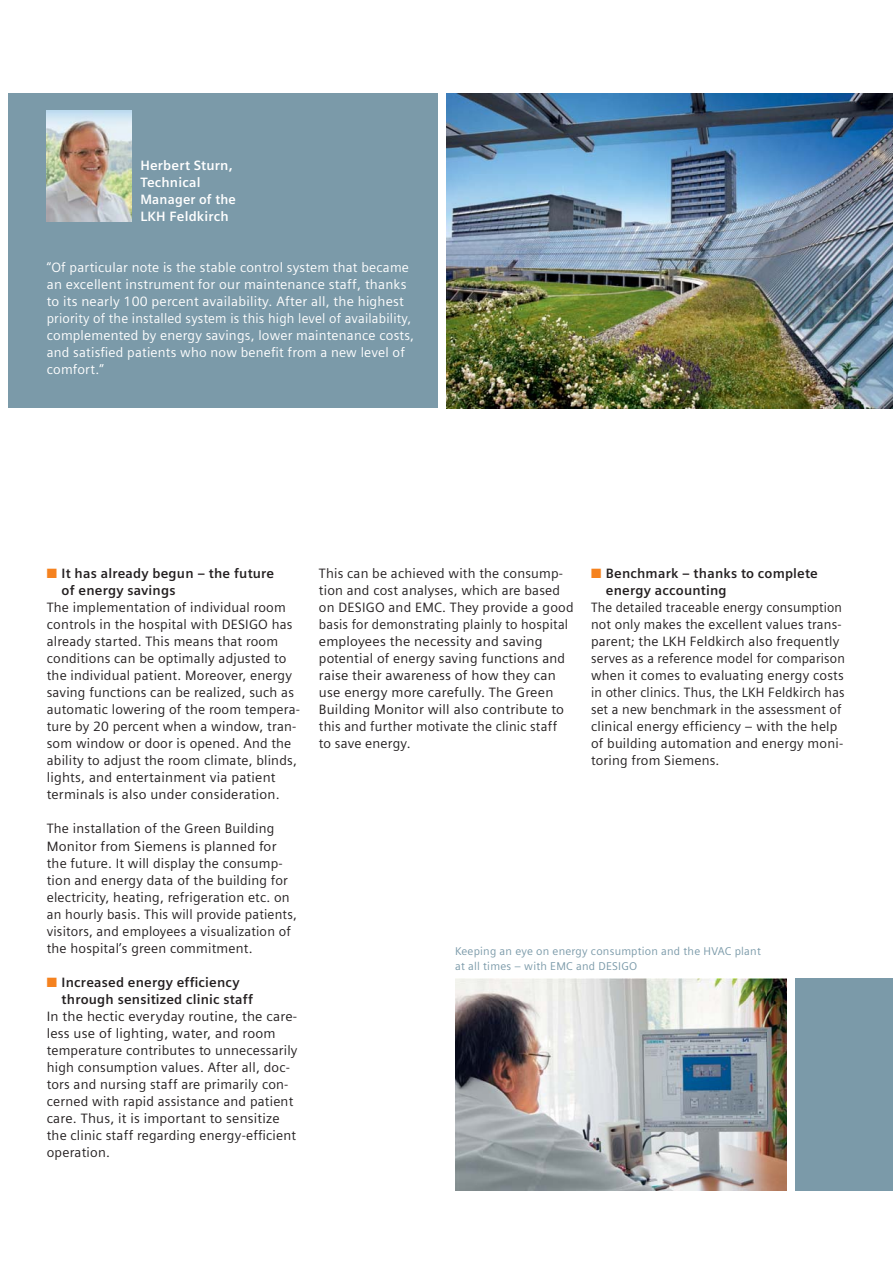
<style>
.page{position:relative;width:893px;height:1263px;background:#fff}
.page>*{position:absolute;margin:0;border:0;box-sizing:border-box;transform-origin:0 0}
.t1{font:13.5px/17px "Siemens Sans OT";letter-spacing:.015em;color:#231f20}
.t2{font:13.5px/17px "Siemens Sans OT";letter-spacing:.015em;color:#231f20;scale:.95 1}
.t3{font:13.5px/17px "Siemens Sans OT";letter-spacing:.015em;color:#fff}
.t4{font:700 13.5px/17px "Siemens Sans OT";letter-spacing:.015em;color:#231f20}
.t5{font:700 13.5px/17px "Siemens Sans OT";letter-spacing:.015em;color:#fff}
.t6{font:11.25px/14.9px "Siemens Sans OT";letter-spacing:.02em;color:#7b9aa9}
.s1{color:#f5821f}
</style>
<div class="page">
<div style="left:9px;top:94px;width:429px;height:314px;background:#7b9aa9"></div>
<img style="left:446px;top:94px;width:447px;height:314px">
<img style="left:47px;top:111px;width:85px;height:110px">
<img style="left:455px;top:978px;width:332px;height:213px">
<div style="left:795px;top:978px;width:98px;height:213px;background:#7b9aa9"></div>
<p class="t5" style="left:140px;top:158px;width:97px">Herbert Sturn,<br>Technical<br>Manager of the<br>LKH Feldkirch</p>
<p class="t3" style="left:47px;top:260px;width:369px">“Of particular note is the stable control system that became an excellent instrument for our maintenance staff, thanks to its nearly 100 percent availability. After all, the highest priority of the installed system is this high level of availability, complemented by energy savings, lower maintenance costs, and satisfied patients who now benefit from a new level of comfort.”</p>
<p class="t4" style="left:62px;top:566px;width:214px;text-indent:-15px"><span class="s1">■</span> It has already begun – the future of energy savings</p>
<p class="t1" style="left:47px;top:600px;width:255px">The implementation of individual room controls in the hospital with DESIGO has already started. This means that room conditions can be optimally adjusted to the individual patient. Moreover, energy saving functions can be realized, such as automatic lowering of the room tempera&shy;ture by 20 percent when a window, tran&shy;som window or door is opened. And the ability to adjust the room climate, blinds, lights, and entertainment via patient terminals is also under consideration.</p>
<p class="t1" style="left:47px;top:821px;width:252px">The installation of the Green Building Monitor from Siemens is planned for the future. It will display the consump&shy;tion and energy data of the building for electricity, heating, refrigeration etc. on an hourly basis. This will provide patients, visitors, and employees a visualization of the hospital’s green commitment.</p>
<p class="t4" style="left:62px;top:974px;width:193px;text-indent:-15px"><span class="s1">■</span> Increased energy efficiency through sensitized clinic staff</p>
<p class="t1" style="left:47px;top:1009px;width:252px">In the hectic everyday routine, the care&shy;less use of lighting, water, and room temperature contributes to unnecessarily high consumption values. After all, doc&shy;tors and nursing staff are primarily con&shy;cerned with rapid assistance and patient care. Thus, it is important to sensitize the clinic staff regarding energy-efficient operation.</p>
<p class="t1" style="left:319px;top:566px;width:256px">This can be achieved with the consump&shy;tion and cost analyses, which are based on DESIGO and EMC. They provide a good basis for demonstrating plainly to hospital employees the necessity and saving potential of energy saving functions and raise their awareness of how they can use energy more carefully. The Green Building Monitor will also contribute to this and further motivate the clinic staff<br>to save energy.</p>
<p class="t4" style="left:606px;top:566px;width:213px;text-indent:-15px"><span class="s1">■</span> Benchmark – thanks to complete energy accounting</p>
<p class="t2" style="left:591px;top:600px;width:269px">The detailed traceable energy consumption not only makes the excellent values trans&shy;parent; the LKH Feldkirch also frequently serves as a reference model for comparison when it comes to evaluating energy costs in other clinics. Thus, the LKH Feldkirch has set a new benchmark in the assessment of clinical energy efficiency – with the help of building automation and energy moni&shy;toring from Siemens.</p>
<p class="t6" style="left:455px;top:944px;width:307px">Keeping an eye on energy consumption and the HVAC plant at all times – with EMC and DESIGO</p>
</div>
